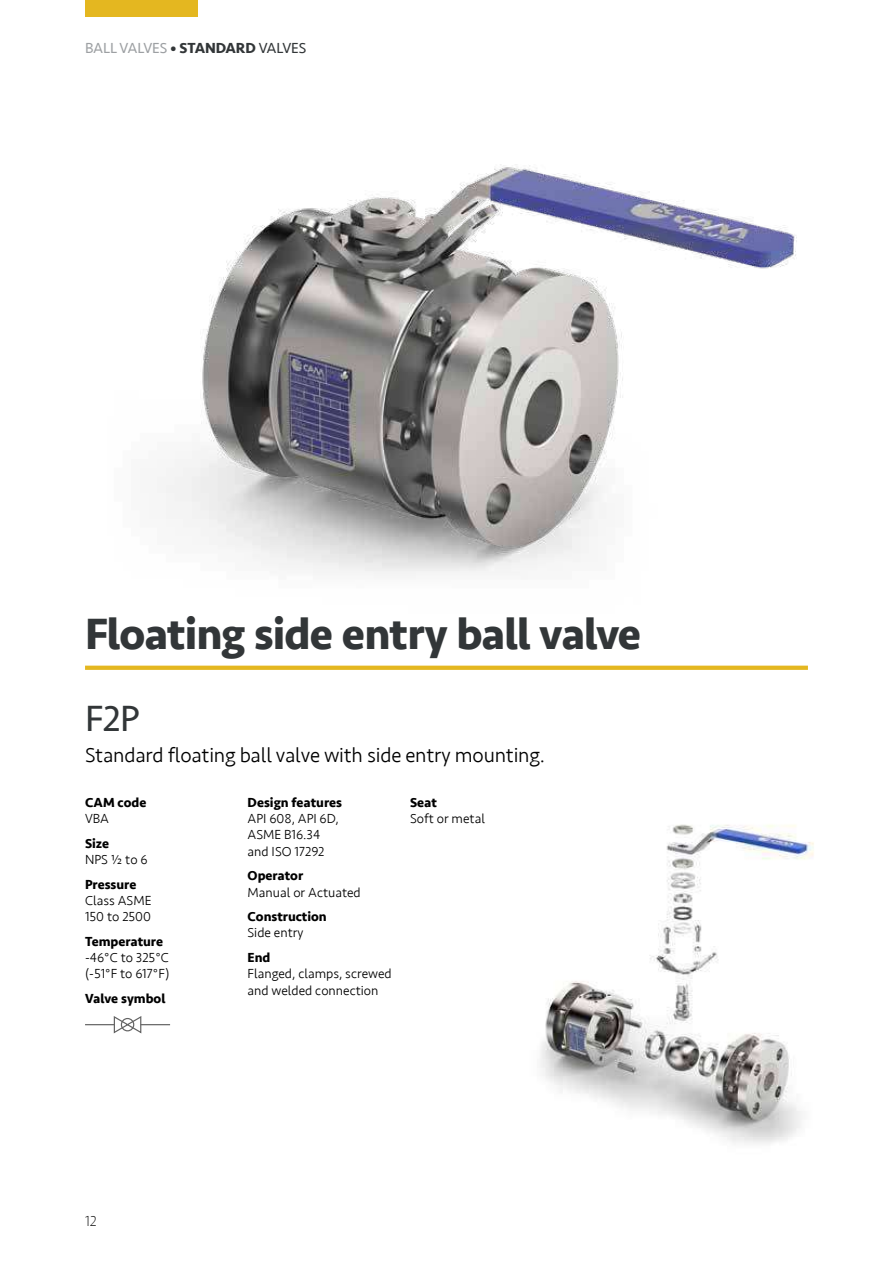
<style>
.page{position:relative;width:893px;height:1263px;background:#fff}
.page>*{position:absolute;margin:0;border:0;box-sizing:border-box;transform-origin:0 0}
.t1{font:700 45px "Seravek";letter-spacing:-.02em;color:#323638}
.t2{font:37.5px "Seravek";color:#323638}
.t3{font:300 21px "Seravek";letter-spacing:-.01em;color:#000}
.t4{font:15px "Seravek";letter-spacing:-.01em;color:#9da0a3}
.t5{font:200 15px "Seravek";color:#000}
.t6{font:300 13.5px/16.2px "Seravek";color:#000}
.t7{font:700 13.5px "Seravek";color:#000}
.s1{font-weight:700;color:#323638}
.s2{color:#323638}
</style>
<div class="page">
<div style="left:85px;top:0;width:113px;height:17px;background:#e4b720"></div>
<img style="left:540px;top:824px;width:274px;height:320px">
<hr style="left:85px;top:1024px;width:30px;height:1px;background:#636363">
<svg style="left:113px;top:1016px;width:57px;height:18px"></svg>
<img style="left:157px;top:164px;width:640px;height:412px">
<svg style="left:85px;top:666px;width:723px;height:4px;background:#e4b826"></svg>
<p class="t4" style="left:85px;top:36px;width:223px">BALL VALVES <span class="s1">• STANDARD</span> <span class="s2">VALVES</span></p>
<h1 class="t1" style="left:85px;top:598px;width:557px">Floating side entry ball valve</h1>
<h2 class="t2" style="left:85px;top:689px;width:56px">F2P</h2>
<h3 class="t3" style="left:85px;top:743px;width:461px">Standard floating ball valve with side entry mounting.</h3>
<p class="t7" style="left:85px;top:792px;width:63px">CAM code</p>
<p class="t6" style="left:85px;top:811px;width:25px">VBA</p>
<p class="t7" style="left:85px;top:833px;width:26px">Size</p>
<p class="t6" style="left:85px;top:852px;width:64px">NPS ½ to 6</p>
<p class="t7" style="left:85px;top:873px;width:53px">Pressure</p>
<p class="t6" style="left:85px;top:893px;width:68px">Class ASME<br>150 to 2500</p>
<p class="t7" style="left:85px;top:931px;width:80px">Temperature</p>
<p class="t6" style="left:85px;top:950px;width:86px">-46°C to 325°C (-51°F to 617°F)</p>
<p class="t7" style="left:85px;top:988px;width:82px">Valve symbol</p>
<p class="t7" style="left:248px;top:792px;width:96px">Design features</p>
<p class="t6" style="left:248px;top:811px;width:93px">API 608, API 6D,<br>ASME B16.34 and ISO 17292</p>
<p class="t7" style="left:248px;top:865px;width:57px">Operator</p>
<p class="t6" style="left:248px;top:884px;width:115px">Manual or Actuated</p>
<p class="t7" style="left:248px;top:906px;width:81px">Construction</p>
<p class="t6" style="left:248px;top:925px;width:58px">Side entry</p>
<p class="t7" style="left:248px;top:947px;width:24px">End</p>
<p class="t6" style="left:248px;top:966px;width:146px">Flanged, clamps, screwed and welded connection</p>
<p class="t7" style="left:410px;top:792px;width:28px">Seat</p>
<p class="t6" style="left:410px;top:811px;width:76px">Soft or metal</p>
<p class="t5" style="left:85px;top:1212px;width:13px">12</p>
</div>
